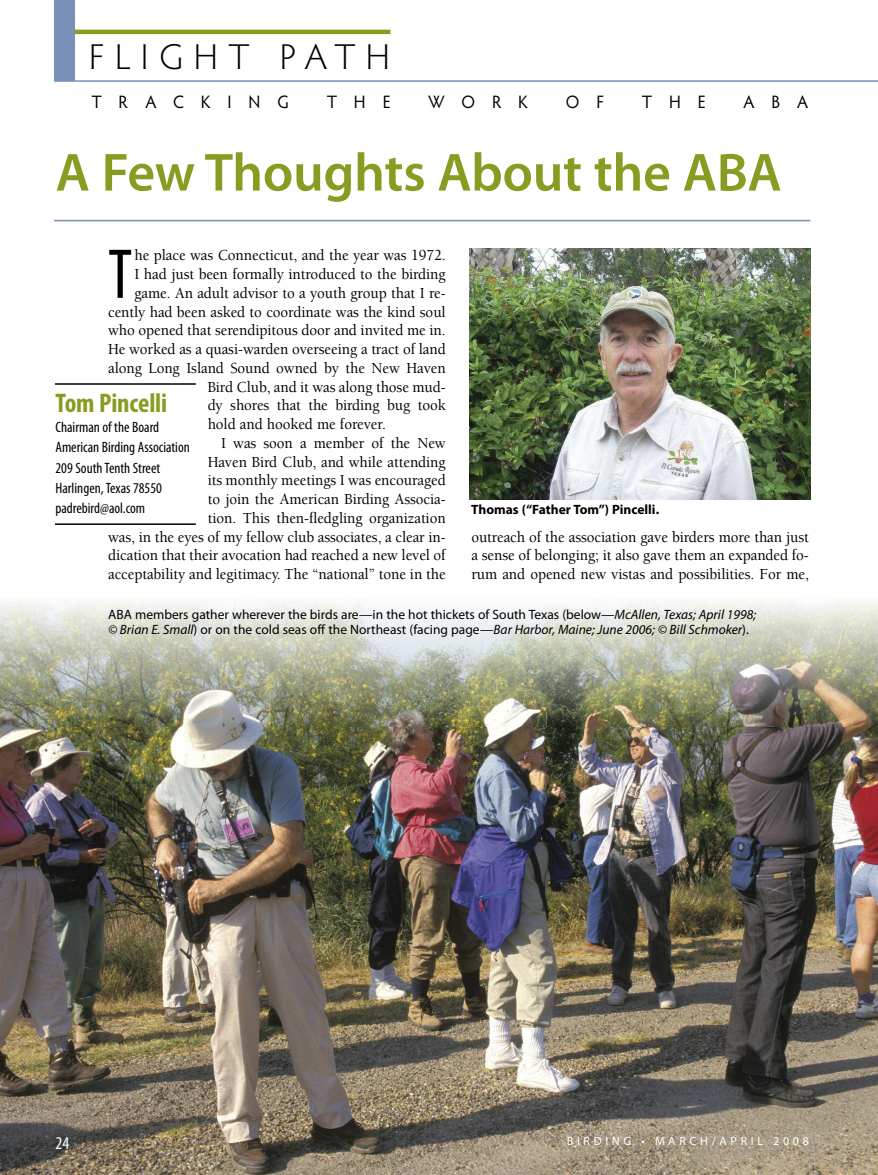
<style>
.page{position:relative;width:878px;height:1175px;background:#fff}
.page>*{position:absolute;margin:0;border:0;box-sizing:border-box;transform-origin:0 0}
.t1{font:condensed 71.25px "Myriad Pro";color:#000;scale:.95 1}
.t2{font:600 54px "Myriad Pro";letter-spacing:-.005em;color:#899b21}
.t3{font:300 36px "Hypatia Sans Pro";letter-spacing:.28em;color:#000}
.t4{font:700 condensed 27px "Myriad Pro";letter-spacing:-.005em;color:#899b21}
.t5{font:18px "Hypatia Sans Pro";letter-spacing:.985em;color:#000;scale:.95 1}
.t6{font:condensed 18px "Myriad Pro";color:#fff}
.t7{font:500 15.75px/18.8px "Berkeley Std";letter-spacing:-.005em;color:#000;text-align:justify;scale:.95 1}
.t8{font:condensed 15px/20.2px "Myriad Pro";color:#000}
.t9{font:13.5px/15px "Myriad Pro";color:#000}
.t10{font:700 13.5px "Myriad Pro";color:#000}
.t11{font:12px "Myriad Pro";letter-spacing:.31em;color:#fff}
.s1{font-style:italic}
</style>
<div class="page">
<img style="left:0;top:726px;width:877px;height:448px">
<img style="left:0;top:600px;width:877px;height:126px">
<hr style="left:54px;top:80px;width:824px;height:2px;background:#7990b8">
<hr style="left:68px;top:30px;width:322px;height:4px;background:#899b21">
<div style="left:54px;top:0;width:20px;height:81px;background:#7990b8"></div>
<hr style="left:54px;top:220px;width:756px;height:1px;background:#7990b8">
<hr style="left:55px;top:383px;width:141px;height:2px;background:#000">
<hr style="left:55px;top:523px;width:141px;height:2px;background:#000">
<img style="left:470px;top:248px;width:340px;height:251px">
<h3 class="t3" style="left:89px;top:43px;width:302px">FLIGHT PATH</h3>
<p class="t5" style="left:91px;top:94px;width:209px">TRACKING</p>
<p class="t5" style="left:327px;top:94px;width:69px">THE</p>
<p class="t5" style="left:428px;top:94px;width:107px">WORK</p>
<p class="t5" style="left:566px;top:94px;width:42px">O F</p>
<p class="t5" style="left:642px;top:94px;width:69px">THE</p>
<p class="t5" style="left:743px;top:94px;width:70px">ABA</p>
<h2 class="t2" style="left:56px;top:152px;width:727px">A Few Thoughts About the ABA</h2>
<h1 class="t1" style="left:108px;top:249px;width:27px">T</h1>
<p class="t7" style="left:134px;top:247px;width:329px">he place was Connecticut, and the year was 1972.</p>
<p class="t7" style="left:134px;top:266px;width:329px">I had just been formally introduced to the birding</p>
<p class="t7" style="left:134px;top:285px;width:329px">game. An adult advisor to a youth group that I re-</p>
<p class="t7" style="left:108px;top:304px;width:357px">cently had been asked to coordinate was the kind soul</p>
<p class="t7" style="left:108px;top:322px;width:357px">who opened that serendipitous door and invited me in.</p>
<p class="t7" style="left:108px;top:341px;width:357px">He worked as a quasi-warden overseeing a tract of land</p>
<p class="t7" style="left:108px;top:360px;width:357px">along Long Island Sound owned by the New Haven</p>
<p class="t7" style="left:208px;top:379px;width:252px">Bird Club, and it was along those mud-</p>
<p class="t7" style="left:208px;top:397px;width:252px">dy shores that the birding bug took</p>
<p class="t7" style="left:208px;top:416px;width:189px">hold and hooked me forever.</p>
<p class="t7" style="left:221px;top:435px;width:238px">I was soon a member of the New</p>
<p class="t7" style="left:208px;top:454px;width:252px">Haven Bird Club, and while attending</p>
<p class="t7" style="left:208px;top:472px;width:252px">its monthly meetings I was encouraged</p>
<p class="t7" style="left:208px;top:491px;width:252px">to join the American Birding Associa-</p>
<p class="t7" style="left:208px;top:510px;width:252px">tion. This then-fledgling organization</p>
<p class="t7" style="left:108px;top:529px;width:357px">was, in the eyes of my fellow club associates, a clear in-</p>
<p class="t7" style="left:108px;top:547px;width:357px">dication that their avocation had reached a new level of</p>
<p class="t7" style="left:108px;top:566px;width:357px">acceptability and legitimacy. The “national” tone in the</p>
<h3 class="t4" style="left:56px;top:393px;width:113px">Tom Pincelli</h3>
<p class="t8" style="left:55px;top:418px;width:136px">Chairman of the Board<br>American Birding Association<br>209 South Tenth Street<br>Harlingen,Texas 78550 padrebird@aol.com</p>
<p class="t10" style="left:471px;top:504px;width:189px">Thomas (“Father Tom”) Pincelli.</p>
<p class="t7" style="left:471px;top:529px;width:357px">outreach of the association gave birders more than just a sense of belonging; it also gave them an expanded fo&shy;rum and opened new vistas and possibilities. For me,</p>
<p class="t9" style="left:108px;top:608px;width:649px">ABA members gather wherever the birds are—in the hot thickets of South Texas (below—<span class="s1">McAllen, Texas; April 1998; © Brian E. Small</span>) or on the cold seas off the Northeast (facing page—<span class="s1">Bar Harbor, Maine; June 2006; © Bill Schmoker</span>).</p>
<p class="t6" style="left:56px;top:1137px;width:15px">24</p>
<p class="t11" style="left:566px;top:1136px;width:244px">BIRDING • MARCH/APRIL 2008</p>
</div>
